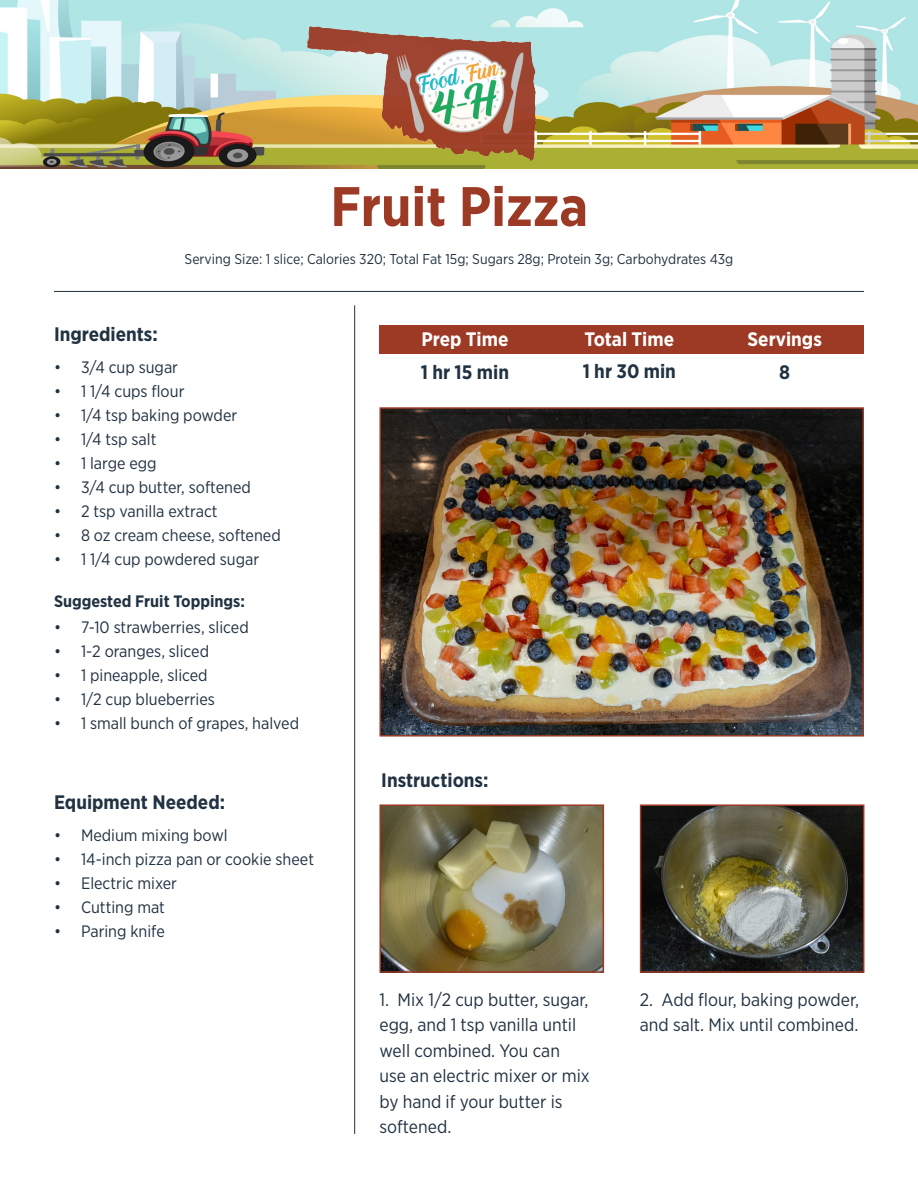
<style>
.page{position:relative;width:918px;height:1188px;background:#fff}
.page>*{position:absolute;margin:0;border:0;box-sizing:border-box;transform-origin:0 0}
.t1{font:700 55.5px "Gotham Narrow";color:#9c3a25}
.t2{font:700 19.5px "Gotham Narrow";color:#213242}
.t3{font:700 19.5px "Gotham Narrow";color:#fff}
.t4{font:18px/25.5px "Gotham Narrow";color:#213242}
.t5{font:16.5px "Gotham Narrow";color:#213242}
.t6{font:700 16.5px "Gotham Narrow";color:#213242}
.t7{font:14.25px "Gotham Narrow";color:#213242}
</style>
<div class="page">
<div style="left:379px;top:326px;width:485px;height:28px;background:#9c3a25"></div>
<img style="left:382px;top:410px;width:479px;height:324px">
<div style="left:379px;top:407px;width:485px;height:330px;border:2px solid #9c3a25"></div>
<img style="left:382px;top:807px;width:219px;height:163px">
<div style="left:379px;top:804px;width:225px;height:169px;border:2px solid #9c3a25"></div>
<img style="left:643px;top:807px;width:218px;height:163px">
<div style="left:640px;top:804px;width:224px;height:169px;border:2px solid #9c3a25"></div>
<hr style="left:54px;top:291px;width:810px;height:1px;background:#213242">
<hr style="left:354px;top:305px;width:1px;height:829px;background:#213242">
<img style="left:0;top:0;width:918px;height:168px">
<img style="left:307px;top:26px;width:229px;height:134px">
<p class="t1" style="left:330px;top:171px;width:259px">Fruit Pizza</p>
<p class="t7" style="left:185px;top:250px;width:550px">Serving Size: 1 slice; Calories 320; Total Fat 15g; Sugars 28g; Protein 3g; Carbohydrates 43g</p>
<p class="t2" style="left:54px;top:322px;width:105px">Ingredients:</p>
<p class="t5" style="left:54px;top:357px;width:126px">• 3/4 cup sugar</p>
<p class="t5" style="left:54px;top:381px;width:132px">• 1 1/4 cups flour</p>
<p class="t5" style="left:54px;top:405px;width:185px">• 1/4 tsp baking powder</p>
<p class="t5" style="left:54px;top:429px;width:104px">• 1/4 tsp salt</p>
<p class="t5" style="left:54px;top:453px;width:104px">• 1 large egg</p>
<p class="t5" style="left:54px;top:477px;width:199px">• 3/4 cup butter, softened</p>
<p class="t5" style="left:54px;top:501px;width:165px">• 2 tsp vanilla extract</p>
<p class="t5" style="left:54px;top:525px;width:228px">• 8 oz cream cheese, softened</p>
<p class="t5" style="left:54px;top:549px;width:207px">• 1 1/4 cup powdered sugar</p>
<p class="t6" style="left:54px;top:591px;width:192px">Suggested Fruit Toppings:</p>
<p class="t5" style="left:54px;top:617px;width:196px">• 7-10 strawberries, sliced</p>
<p class="t5" style="left:54px;top:641px;width:157px">• 1-2 oranges, sliced</p>
<p class="t5" style="left:54px;top:665px;width:155px">• 1 pineapple, sliced</p>
<p class="t5" style="left:54px;top:689px;width:163px">• 1/2 cup blueberries</p>
<p class="t5" style="left:54px;top:713px;width:247px">• 1 small bunch of grapes, halved</p>
<p class="t2" style="left:54px;top:789px;width:173px">Equipment Needed:</p>
<p class="t5" style="left:54px;top:825px;width:175px">• Medium mixing bowl</p>
<p class="t5" style="left:54px;top:849px;width:262px">• 14-inch pizza pan or cookie sheet</p>
<p class="t5" style="left:54px;top:873px;width:125px">• Electric mixer</p>
<p class="t5" style="left:54px;top:897px;width:113px">• Cutting mat</p>
<p class="t5" style="left:54px;top:921px;width:112px">• Paring knife</p>
<p class="t3" style="left:422px;top:327px;width:88px">Prep Time</p>
<p class="t2" style="left:421px;top:359px;width:90px">1 hr 15 min</p>
<p class="t2" style="left:381px;top:768px;width:109px">Instructions:</p>
<p class="t3" style="left:585px;top:327px;width:91px">Total Time</p>
<p class="t2" style="left:583px;top:359px;width:95px">1 hr 30 min</p>
<p class="t3" style="left:748px;top:327px;width:76px">Servings</p>
<p class="t2" style="left:779px;top:359px;width:12px">8</p>
<p class="t4" style="left:379px;top:986px;width:212px">1. Mix 1/2 cup butter, sugar, egg, and 1 tsp vanilla until well combined. You can use an electric mixer or mix by hand if your butter is softened.</p>
<p class="t4" style="left:640px;top:986px;width:221px">2. Add flour, baking powder, and salt. Mix until combined.</p>
</div>
